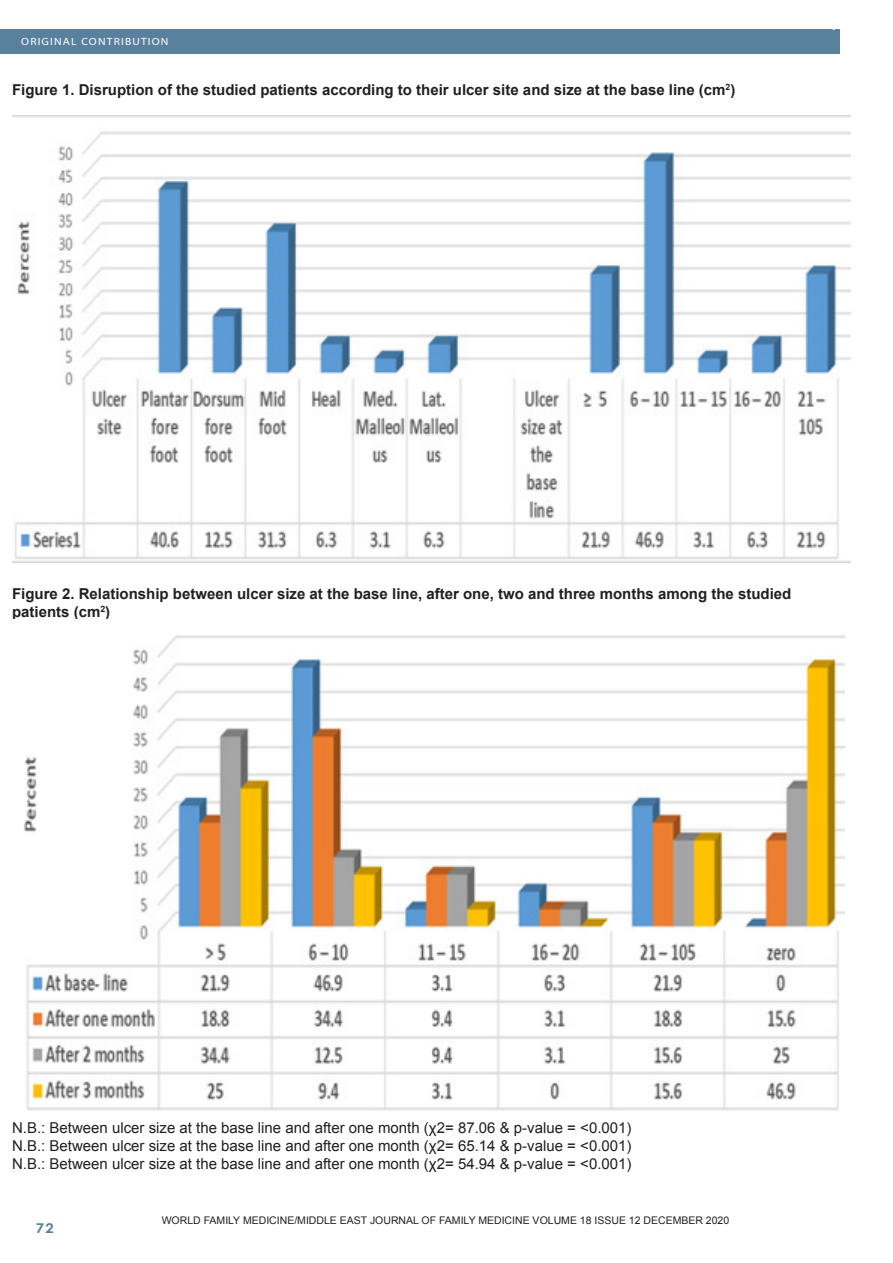
<style>
.page{position:relative;width:893px;height:1263px;background:#fff}
.page>*{position:absolute;margin:0;border:0;box-sizing:border-box;transform-origin:0 0}
.Footnote_Text{font:15px "Arial";color:#231f20}
.Footnote_Text-2{font:700 15px/18px "Arial";color:#231f20}
.t1{font:700 13.5px "Century Gothic";color:#59809c;scale:1.1 1}
.Footnote_Text-3{font:10.5px "Arial";color:#231f20}
.t2{font:10.5px "Myriad";letter-spacing:.1em;color:#fff;scale:1.1 1}
</style>
<div class="page">
<div style="left:0;top:30px;width:840px;height:24px;background:#59809c"></div>
<img style="left:12px;top:115px;width:838px;height:447px">
<img style="left:23px;top:635px;width:821px;height:476px">
<p class="t2" style="left:21px;top:36px;width:135px">ORIGINAL CONTRIBUTION</p>
<p class="Footnote_Text-2" style="left:12px;top:81px;width:725px">Figure 1. Disruption of the studied patients according to their ulcer site and size at the base line (cm<sup>2</sup>)</p>
<p class="Footnote_Text-2" style="left:12px;top:585px;width:781px">Figure 2. Relationship between ulcer size at the base line, after one, two and three months among the studied patients (cm<sup>2</sup>)</p>
<p class="Footnote_Text" style="left:12px;top:1117px;width:621px">N.B.: Between ulcer size at the base line and after one month (χ2= 87.06 &amp; p-value = &lt;0.001)</p>
<p class="Footnote_Text" style="left:12px;top:1135px;width:621px">N.B.: Between ulcer size at the base line and after one month (χ2= 65.14 &amp; p-value = &lt;0.001)</p>
<p class="Footnote_Text" style="left:12px;top:1153px;width:621px">N.B.: Between ulcer size at the base line and after one month (χ2= 54.94 &amp; p-value = &lt;0.001)</p>
<p class="t1" style="left:36px;top:1217px;width:18px">72</p>
<p class="Footnote_Text-3" style="left:162px;top:1214px;width:569px">WORLD FAMILY MEDICINE/MIDDLE EAST JOURNAL OF FAMILY MEDICINE VOLUME 18 ISSUE 12 DECEMBER 2020</p>
</div>
